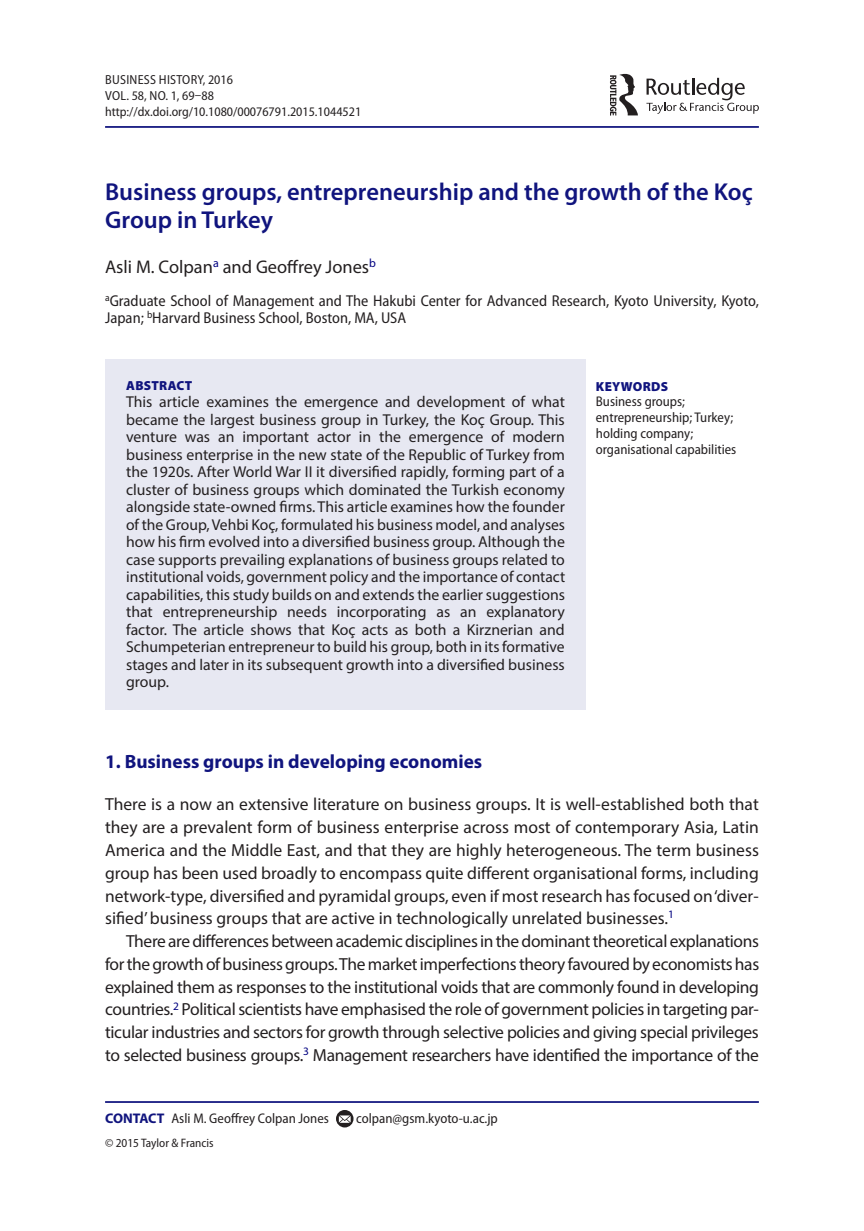
<style>
.page{position:relative;width:864px;height:1231px;background:#fff}
.page>*{position:absolute;margin:0;border:0;box-sizing:border-box;transform-origin:0 0}
.t1{font:600 24.5px/28px "Myriad Pro";color:#10147e}
.t2{font:700 19.25px "Myriad Pro";color:#10147e}
.t3{font:18.38px "Myriad Pro";color:#231f20}
.t4{font:17.5px/22.8px "Myriad Pro";letter-spacing:-.01em;color:#231f20;text-align:justify}
.t5{font:15.75px/17.5px "Myriad Pro";color:#231f20;text-align:justify}
.t6{font:semi-condensed 15.75px/17.5px "Myriad Pro";color:#231f20}
.t7{font:semi-condensed 14px/15.8px "Myriad Pro";color:#231f20}
.t8{font:semi-condensed 13.12px/15.8px "Myriad Pro";color:#231f20}
.t9{font:900 13.12px "Myriad Pro";letter-spacing:.02em;color:#10147e}
.t10{font:semi-condensed 12.25px "Myriad Pro";color:#231f20}
.s1{font-weight:700;font-stretch:normal;color:#10147e}
</style>
<div class="page">
<hr style="left:105px;top:126px;width:653px;height:2px;background:#10147e">
<div style="left:105px;top:359px;width:480px;height:350px;background:#e7e8f2"></div>
<hr style="left:105px;top:1100px;width:653px;height:2px;background:#10147e">
<svg style="left:336px;top:1109px;width:17px;height:18px"></svg>
<svg style="left:339px;top:1115px;width:11px;height:7px"></svg>
<svg style="left:646px;top:78px;width:112px;height:36px"></svg>
<svg style="left:610px;top:74px;width:27px;height:42px"></svg>
<p class="t8" style="left:105px;top:72px;width:257px">Business History, 2016<br>VOL. 58, NO. 1, 69–88 http://dx.doi.org/10.1080/00076791.2015.1044521</p>
<h1 class="t1" style="left:105px;top:177px;width:649px">Business groups, entrepreneurship and the growth of the Koç<br>Group in Turkey</h1>
<p class="t3" style="left:105px;top:256px;width:272px">Asli M. Colpan<sup>a</sup> and Geoffrey Jones<sup>b</sup></p>
<p class="t6" style="left:105px;top:292px;width:655px"><sup>a</sup>Graduate School of Management and The Hakubi Center for Advanced Research, Kyoto University, Kyoto,<br>Japan; <sup>b</sup>Harvard Business School, Boston, MA, USA</p>
<p class="t9" style="left:126px;top:378px;width:68px">ABSTRACT</p>
<p class="t5" style="left:126px;top:393px;width:440px">This article examines the emergence and development of what became the largest business group in Turkey, the Koç Group. This venture was an important actor in the emergence of modern business enterprise in the new state of the Republic of Turkey from the 1920s. After World War II it diversified rapidly, forming part of a cluster of business groups which dominated the Turkish economy alongside state-owned firms. This article examines how the founder of the Group, Vehbi Koç, formulated his business model, and analyses how his firm evolved into a diversified business group. Although the case supports prevailing explanations of business groups related to institutional voids, government policy and the importance of contact capabilities, this study builds on and extends the earlier suggestions that entrepreneurship needs incorporating as an explanatory factor. The article shows that Koç acts as both a Kirznerian and Schumpeterian entrepreneur to build his group, both in its formative stages and later in its subsequent growth into a diversified business group.</p>
<p class="t9" style="left:595px;top:379px;width:74px">KEYWORDS</p>
<p class="t7" style="left:595px;top:394px;width:142px">Business groups; entrepreneurship; Turkey; holding company; organisational capabilities</p>
<p class="t2" style="left:105px;top:748px;width:378px">1. Business groups in developing economies</p>
<p class="t4" style="left:105px;top:792px;width:655px">There is a now an extensive literature on business groups. It is well-established both that they are a prevalent form of business enterprise across most of contemporary Asia, Latin America and the Middle East, and that they are highly heterogeneous. The term business group has been used broadly to encompass quite different organisational forms, including network-type, diversified and pyramidal groups, even if most research has focused on ‘diver&shy;sified’ business groups that are active in technologically unrelated businesses.<sup>1</sup></p>
<p class="t4" style="left:105px;top:929px;width:655px;text-indent:21px">There are differences between academic disciplines in the dominant theoretical explanations for the growth of business groups. The market imperfections theory favoured by economists has explained them as responses to the institutional voids that are commonly found in developing countries.<sup>2</sup> Political scientists have emphasised the role of government policies in targeting par&shy;ticular industries and sectors for growth through selective policies and giving special privileges to selected business groups.<sup>3</sup> Management researchers have identified the importance of the</p>
<p class="t7" style="left:105px;top:1110px;width:225px"><span class="s1">CONTACT</span> Asli M. Geoffrey Colpan Jones</p>
<p class="t7" style="left:356px;top:1110px;width:143px">colpan@gsm.kyoto-u.ac.jp</p>
<p class="t10" style="left:105px;top:1135px;width:110px">© 2015 Taylor &amp; Francis</p>
</div>
